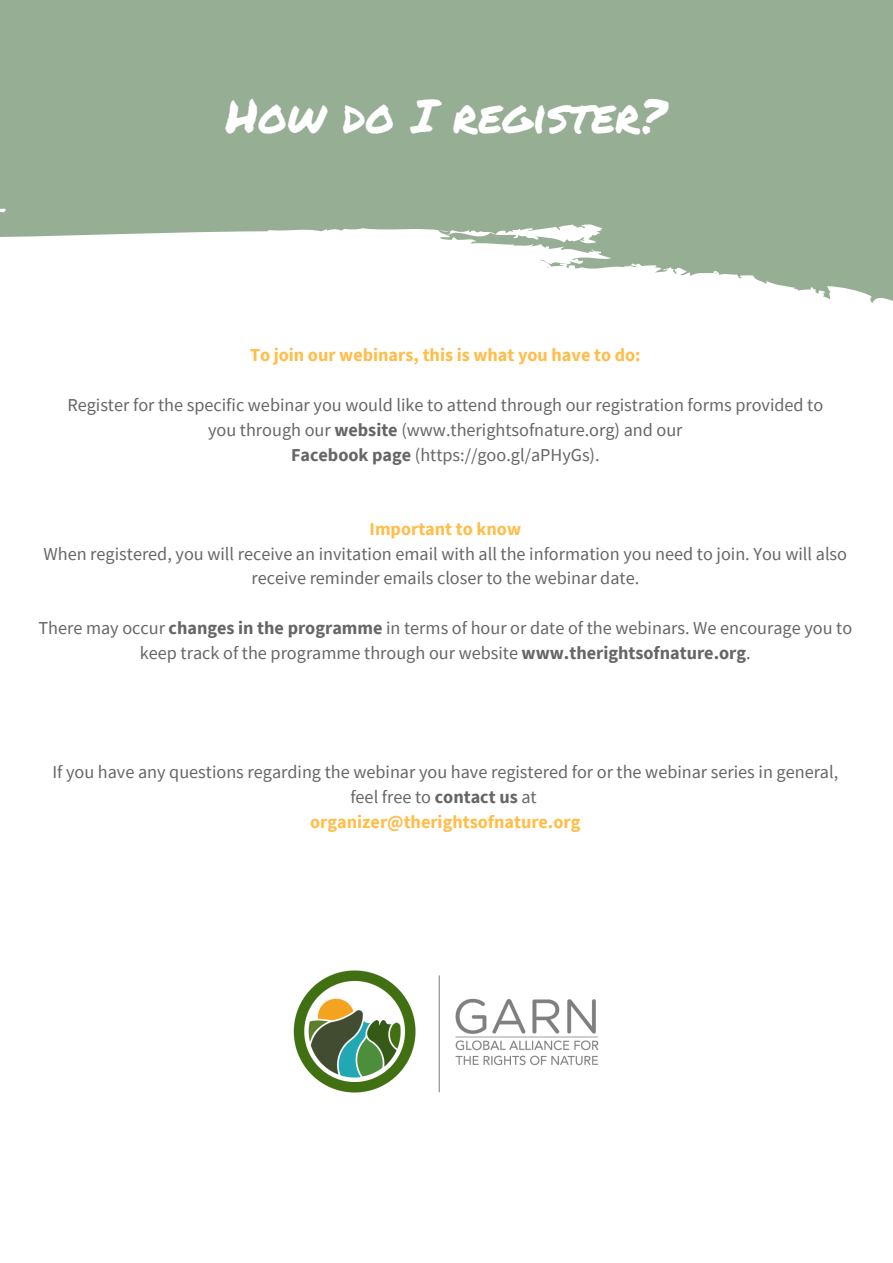
<style>
.page{position:relative;width:893px;height:1263px;background:#fff}
.page>*{position:absolute;margin:0;border:0;box-sizing:border-box;transform-origin:0 0}
.t1{font:46.35px "Permanent Marker";color:#fff}
.t2{font:18.15px/24.8px "Source Sans Pro";color:#666;text-align:center}
.t3{font:700 18.15px "Source Sans Pro";color:#ffbd4a}
.s1{font-weight:700}
.s2{font-weight:700;color:#ffbd4a}
</style>
<div class="page">
<svg style="left:0;top:0;width:893px;height:303px;fill:#96ae94"></svg>
<img style="left:293px;top:970px;width:306px;height:123px">
<h1 class="t1" style="left:226px;top:81px;width:442px">How do I register?</h1>
<p class="t3" style="left:250px;top:344px;width:392px">To join our webinars, this is what you have to do:</p>
<p class="t2" style="left:67px;top:392px;width:757px">Register for the specific webinar you would like to attend through our registration forms provided to you through our <span class="s1">website</span> (www.therightsofnature.org) and our<br><span class="s1">Facebook page</span> (https://goo.gl/aPHyGs).</p>
<p class="t3" style="left:370px;top:517px;width:153px">Important to know</p>
<p class="t2" style="left:44px;top:541px;width:805px">When registered, you will receive an invitation email with all the information you need to join. You will also receive reminder emails closer to the webinar date.</p>
<p class="t2" style="left:38px;top:615px;width:815px">There may occur <span class="s1">changes in the programme</span> in terms of hour or date of the webinars. We encourage you to keep track of the programme through our website <span class="s1">www.therightsofnature.org</span>.</p>
<p class="t2" style="left:52px;top:759px;width:787px">If you have any questions regarding the webinar you have registered for or the webinar series in general, feel free to <span class="s1">contact us</span> at<br><span class="s2">organizer@therightsofnature.org</span></p>
</div>
